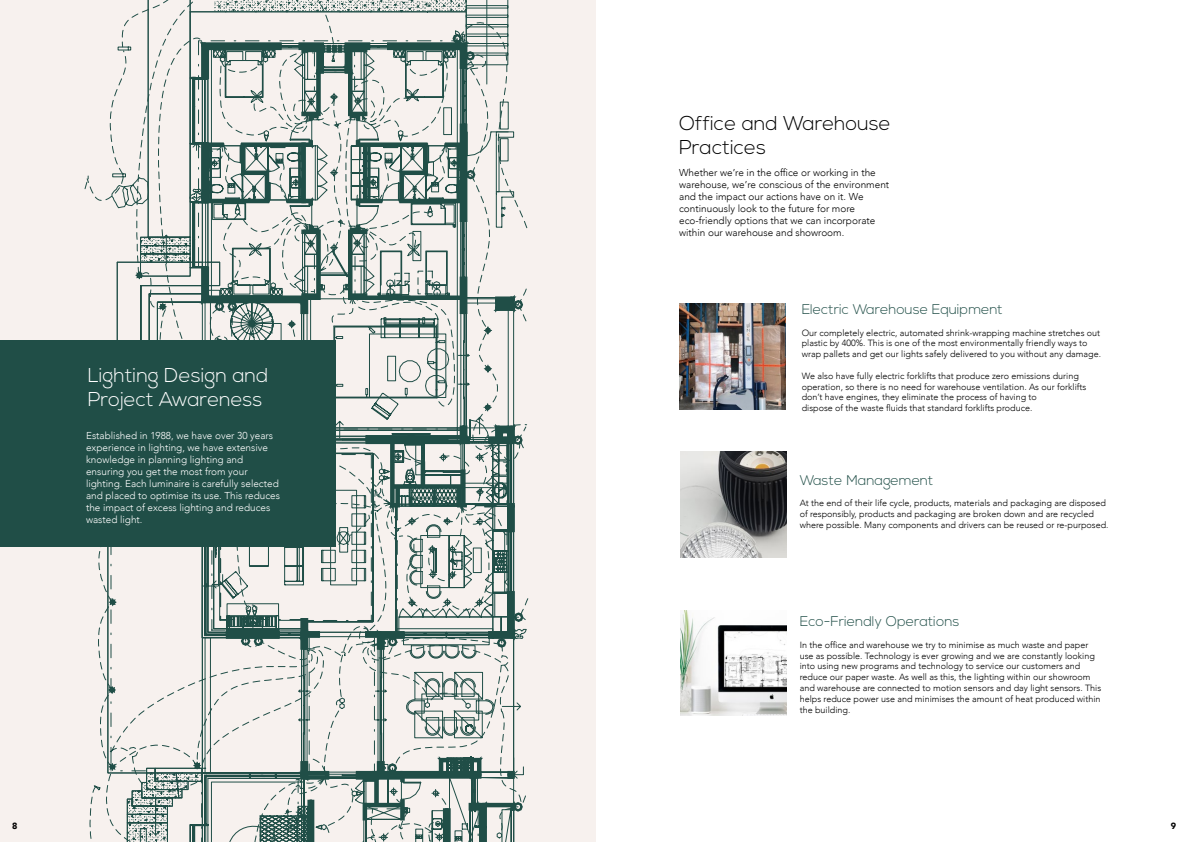
<style>
.page{position:relative;width:1191px;height:842px;background:#fff}
.page>*{position:absolute;margin:0;border:0;box-sizing:border-box;transform-origin:0 0}
.t1{font:300 20px/24px "Nexa";color:#fff}
.t2{font:300 20px/24px "Nexa";color:#000}
.t3{font:300 14px "Nexa";color:#204e47}
.t4{font:300 10px/12px "Avenir";color:#fff}
.t5{font:300 10px/12px "Avenir";color:#000}
.t6{font:300 9px/10.8px "Avenir";color:#000}
.t7{font:900 9px "Avenir";color:#000}
</style>
<div class="page">
<div style="left:0;top:0;width:595px;height:842px;background:#f7f1ee"></div>
<svg style="left:84px;top:0;width:443px;height:842px"></svg>
<svg style="left:254px;top:98px;width:254px;height:665px"></svg>
<div style="left:0;top:340px;width:335px;height:206px;background:#204e47"></div>
<img style="left:679px;top:304px;width:106px;height:105px">
<img style="left:680px;top:452px;width:106px;height:105px">
<img style="left:680px;top:610px;width:106px;height:106px">
<h1 class="t1" style="left:88px;top:364px;width:182px">Lighting Design and<br>Project Awareness</h1>
<p class="t4" style="left:86px;top:429px;width:195px">Established in 1988, we have over 30 years experience in lighting, we have extensive knowledge in planning lighting and ensuring you get the most from your lighting. Each luminaire is carefully selected and placed to optimise its use. This reduces the impact of excess lighting and reduces wasted light.</p>
<h1 class="t2" style="left:679px;top:112px;width:213px">Office and Warehouse<br>Practices</h1>
<p class="t5" style="left:679px;top:166px;width:211px">Whether we’re in the office or working in the warehouse, we’re conscious of the environment and the impact our actions have on it. We continuously look to the future for more eco-friendly options that we can incorporate within our warehouse and showroom.</p>
<h2 class="t3" style="left:801px;top:301px;width:203px">Electric Warehouse Equipment</h2>
<p class="t6" style="left:801px;top:327px;width:301px">Our completely electric, automated shrink-wrapping machine stretches out plastic by 400%. This is one of the most environmentally friendly ways to wrap pallets and get our lights safely delivered to you without any damage.</p>
<p class="t6" style="left:801px;top:370px;width:286px">We also have fully electric forklifts that produce zero emissions during operation, so there is no need for warehouse ventilation. As our forklifts don’t have engines, they eliminate the process of having to<br>dispose of the waste fluids that standard forklifts produce.</p>
<h2 class="t3" style="left:799px;top:472px;width:135px">Waste Management</h2>
<p class="t6" style="left:799px;top:498px;width:310px">At the end of their life cycle, products, materials and packaging are disposed of responsibly, products and packaging are broken down and are recycled where possible. Many components and drivers can be reused or re-purposed.</p>
<h2 class="t3" style="left:799px;top:613px;width:161px">Eco-Friendly Operations</h2>
<p class="t6" style="left:799px;top:639px;width:303px">In the office and warehouse we try to minimise as much waste and paper use as possible. Technology is ever growing and we are constantly looking into using new programs and technology to service our customers and reduce our paper waste. As well as this, the lighting within our showroom and warehouse are connected to motion sensors and day light sensors. This helps reduce power use and minimises the amount of heat produced within the building.</p>
<p class="t7" style="left:12px;top:818px;width:7px">8</p>
<p class="t7" style="left:1170px;top:818px;width:7px">9</p>
</div>
